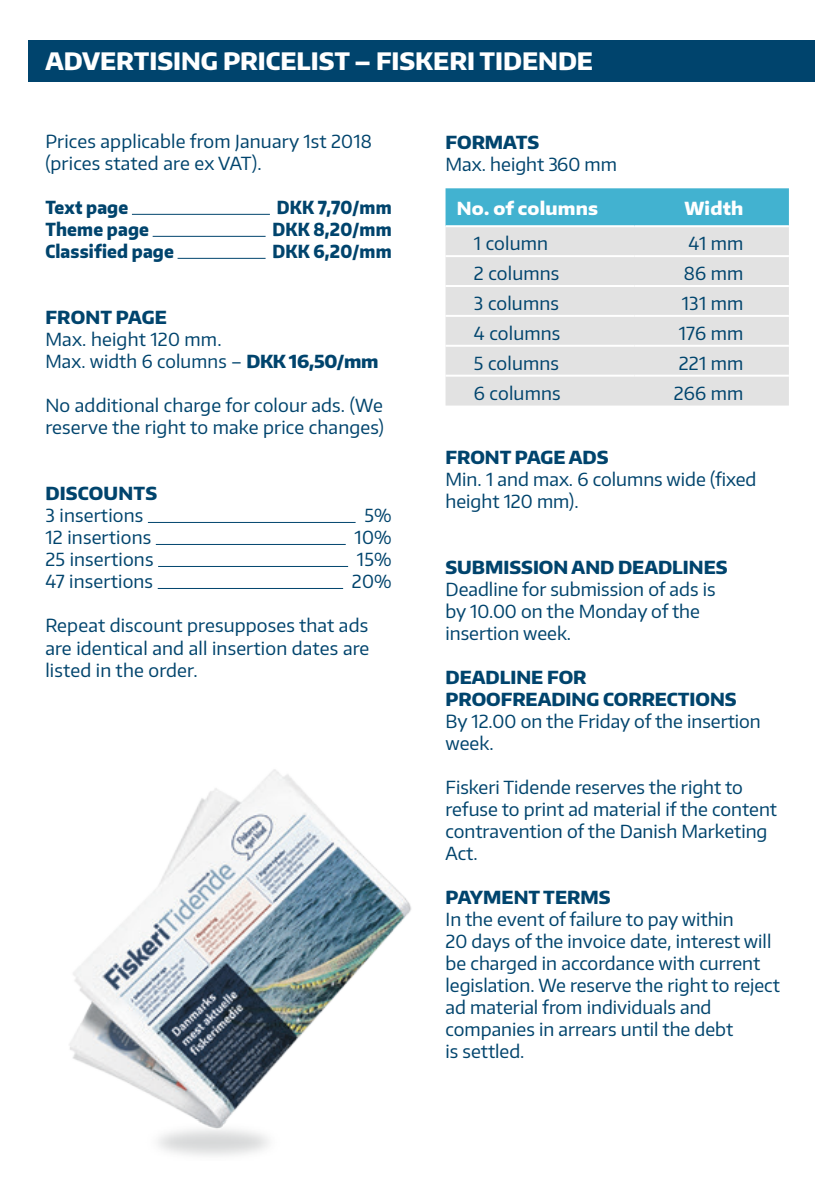
<style>
.page{position:relative;width:840px;height:1191px;background:#fff}
.page>*{position:absolute;margin:0;border:0;box-sizing:border-box;transform-origin:0 0}
.Bold{font:800 24px "Encode Sans";color:#fff}
.Bold-2{font:18px/22px "Encode Sans";color:#00446d}
.Bold-3{font:800 18px "Encode Sans";color:#00446d}
.Bold-4{font:800 18px "Encode Sans";color:#00446d;scale:.9 1}
.t1{font:800 18px "Encode Sans";letter-spacing:.01em;color:#fff}
.s1{font-weight:800}
</style>
<div class="page">
<hr style="left:132px;top:214px;width:138px;height:1px;background:#00446d">
<hr style="left:152px;top:236px;width:113px;height:1px;background:#00446d">
<hr style="left:177px;top:258px;width:88px;height:1px;background:#00446d">
<hr style="left:148px;top:522px;width:207px;height:1px;background:#00446d">
<hr style="left:156px;top:544px;width:189px;height:1px;background:#00446d">
<hr style="left:158px;top:566px;width:190px;height:1px;background:#00446d">
<hr style="left:158px;top:588px;width:185px;height:1px;background:#00446d">
<div style="left:28px;top:40px;width:786px;height:41px;background:#00446d"></div>
<div style="left:445px;top:188px;width:343px;height:37px;background:#42b2d0"></div>
<div style="left:445px;top:227px;width:343px;height:178px;background:#e2e2e2"></div>
<hr style="left:445px;top:255px;width:189px;height:2px;background:#fff">
<hr style="left:634px;top:255px;width:154px;height:2px;background:#fff">
<hr style="left:445px;top:285px;width:189px;height:2px;background:#fff">
<hr style="left:634px;top:285px;width:154px;height:2px;background:#fff">
<hr style="left:445px;top:315px;width:189px;height:2px;background:#fff">
<hr style="left:634px;top:315px;width:154px;height:2px;background:#fff">
<hr style="left:445px;top:345px;width:189px;height:2px;background:#fff">
<hr style="left:634px;top:345px;width:154px;height:2px;background:#fff">
<hr style="left:445px;top:375px;width:189px;height:2px;background:#fff">
<hr style="left:634px;top:375px;width:154px;height:2px;background:#fff">
<img style="left:69px;top:769px;width:342px;height:387px">
<p class="Bold" style="left:45px;top:45px;width:549px">ADVERTISING PRICELIST – FISKERI TIDENDE</p>
<p class="Bold-2" style="left:45px;top:130px;width:328px">Prices applicable from January 1st 2018</p>
<p class="Bold-2" style="left:45px;top:152px;width:217px">(prices stated are ex VAT).</p>
<p class="Bold-4" style="left:45px;top:196px;width:93px">Text page</p>
<p class="Bold-4" style="left:277px;top:196px;width:129px">DKK 7,70/mm</p>
<p class="Bold-4" style="left:45px;top:218px;width:116px">Theme page</p>
<p class="Bold-4" style="left:272px;top:218px;width:134px">DKK 8,20/mm</p>
<p class="Bold-4" style="left:45px;top:240px;width:144px">Classified page</p>
<p class="Bold-4" style="left:272px;top:240px;width:134px">DKK 6,20/mm</p>
<p class="Bold-3" style="left:45px;top:306px;width:123px">FRONT PAGE</p>
<p class="Bold-2" style="left:45px;top:328px;width:178px">Max. height 120 mm.</p>
<p class="Bold-2" style="left:45px;top:350px;width:334px">Max. width 6 columns – <span class="s1">DKK 16,50/mm</span></p>
<p class="Bold-2" style="left:45px;top:394px;width:340px">No additional charge for colour ads. (We reserve the right to make price changes)</p>
<p class="Bold-3" style="left:45px;top:482px;width:113px">DISCOUNTS</p>
<p class="Bold-2" style="left:45px;top:504px;width:99px">3 insertions</p>
<p class="Bold-2" style="left:364px;top:504px;width:29px">5%</p>
<p class="Bold-2" style="left:45px;top:526px;width:107px">12 insertions</p>
<p class="Bold-2" style="left:354px;top:526px;width:38px">10%</p>
<p class="Bold-2" style="left:45px;top:548px;width:109px">25 insertions</p>
<p class="Bold-2" style="left:357px;top:548px;width:36px">15%</p>
<p class="Bold-2" style="left:45px;top:570px;width:109px">47 insertions</p>
<p class="Bold-2" style="left:352px;top:570px;width:41px">20%</p>
<p class="Bold-2" style="left:45px;top:614px;width:325px;text-align:justify">Repeat discount presupposes that ads are identical and all insertion dates are listed in the order.</p>
<p class="Bold-3" style="left:445px;top:131px;width:95px">FORMATS</p>
<p class="Bold-2" style="left:445px;top:153px;width:173px">Max. height 360 mm</p>
<p class="t1" style="left:456px;top:196px;width:143px">No. of columns</p>
<p class="t1" style="left:684px;top:196px;width:61px">Width</p>
<p class="Bold-2" style="left:473px;top:232px;width:76px">1 column</p>
<p class="Bold-2" style="left:688px;top:232px;width:56px">41 mm</p>
<p class="Bold-2" style="left:473px;top:262px;width:87px">2 columns</p>
<p class="Bold-2" style="left:683px;top:262px;width:61px">86 mm</p>
<p class="Bold-2" style="left:473px;top:292px;width:86px">3 columns</p>
<p class="Bold-2" style="left:681px;top:292px;width:63px">131 mm</p>
<p class="Bold-2" style="left:473px;top:322px;width:88px">4 columns</p>
<p class="Bold-2" style="left:678px;top:322px;width:66px">176 mm</p>
<p class="Bold-2" style="left:473px;top:352px;width:87px">5 columns</p>
<p class="Bold-2" style="left:678px;top:352px;width:66px">221 mm</p>
<p class="Bold-2" style="left:473px;top:381px;width:88px">6 columns</p>
<p class="Bold-2" style="left:673px;top:381px;width:71px">266 mm</p>
<p class="Bold-3" style="left:445px;top:445px;width:164px">FRONT PAGE ADS</p>
<p class="Bold-2" style="left:445px;top:467px;width:312px">Min. 1 and max. 6 columns wide (fixed height 120 mm).</p>
<p class="Bold-3" style="left:445px;top:555px;width:283px">SUBMISSION AND DEADLINES</p>
<p class="Bold-2" style="left:445px;top:577px;width:271px">Deadline for submission of ads is</p>
<p class="Bold-2" style="left:445px;top:599px;width:256px">by 10.00 on the Monday of the</p>
<p class="Bold-2" style="left:445px;top:621px;width:127px">insertion week.</p>
<p class="Bold-3" style="left:445px;top:665px;width:142px">DEADLINE FOR</p>
<p class="Bold-3" style="left:445px;top:687px;width:292px">PROOFREADING CORRECTIONS</p>
<p class="Bold-2" style="left:445px;top:709px;width:316px">By 12.00 on the Friday of the insertion week.</p>
<p class="Bold-2" style="left:445px;top:775px;width:333px">Fiskeri Tidende reserves the right to refuse to print ad material if the content contravention of the Danish Marketing<br>Act.</p>
<p class="Bold-3" style="left:445px;top:885px;width:166px">PAYMENT TERMS</p>
<p class="Bold-2" style="left:445px;top:907px;width:290px">In the event of failure to pay within</p>
<p class="Bold-2" style="left:445px;top:929px;width:336px">20 days of the invoice date, interest will be charged in accordance with current legislation. We reserve the right to reject ad material from individuals and</p>
<p class="Bold-2" style="left:445px;top:1017px;width:289px">companies in arrears until the debt</p>
<p class="Bold-2" style="left:445px;top:1039px;width:80px">is settled.</p>
</div>
